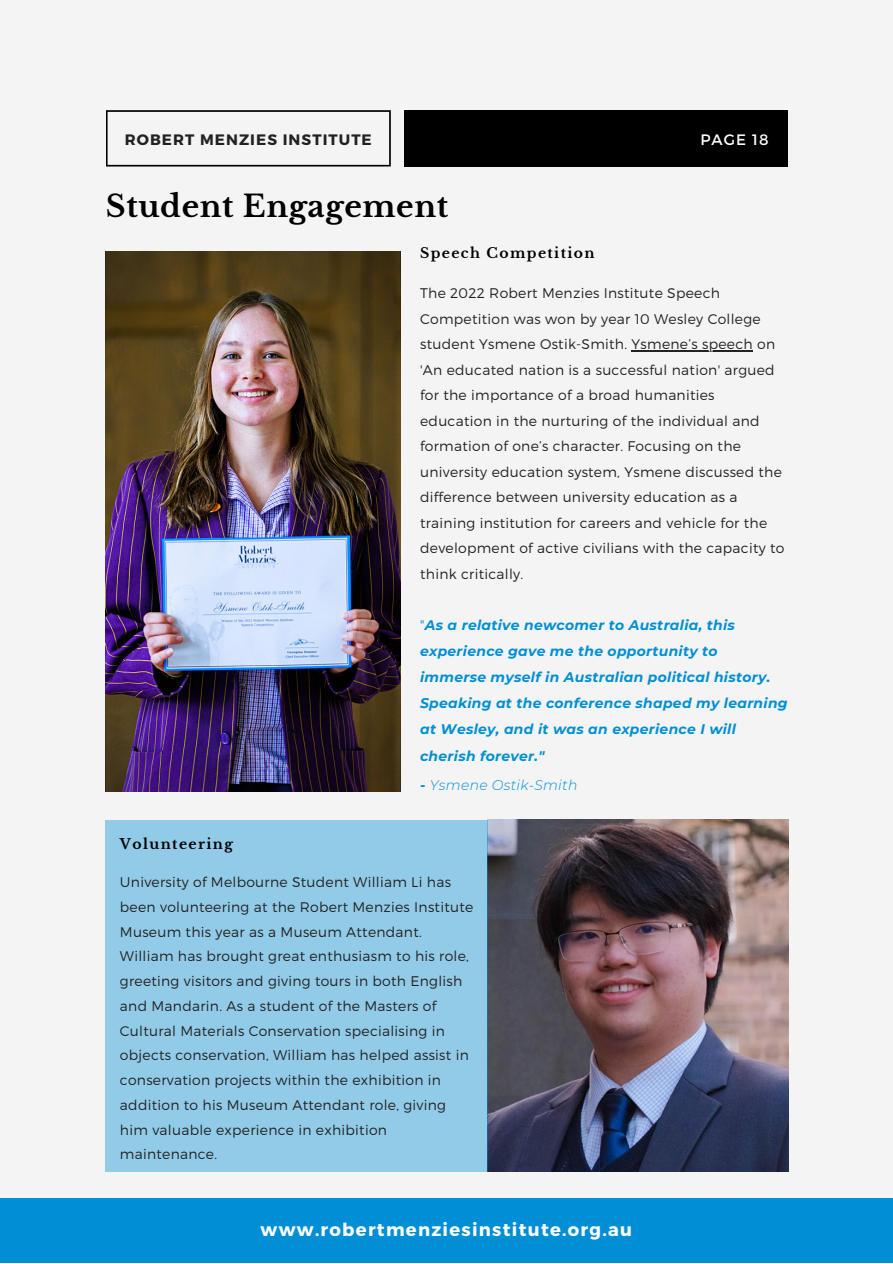
<style>
.page{position:relative;width:893px;height:1264px;background:#fff}
.page>*{position:absolute;margin:0;border:0;box-sizing:border-box;transform-origin:0 0}
.t1{font:700 30px "Libre Baskerville";letter-spacing:.02em;color:#000}
.t2{font:700 18px "Montserrat";letter-spacing:.07em;color:#fff}
.t3{font:700 15.15px "Montserrat";letter-spacing:.07em;color:#222}
.t4{font:15.15px "Montserrat";letter-spacing:.07em;color:#fff}
.t5{font:300 13.95px/25.5px "Montserrat";letter-spacing:.02em;color:#222}
.t6{font:italic 700 13.95px/26.1px "Montserrat";letter-spacing:.02em;color:#008fd5}
.t7{font:700 13.95px "Libre Baskerville";letter-spacing:.1em;color:#000}
.t8{font:italic 300 13.95px "Montserrat";letter-spacing:.02em;color:#008fd5}
.s1{font-weight:300;font-style:normal}
.s2{font-weight:700}
</style>
<div class="page">
<div style="left:0;top:0;width:892px;height:1262px;background:#f4f4f4"></div>
<img style="left:106px;top:251px;width:294px;height:540px">
<div style="left:0;top:1197px;width:892px;height:65px;background:#008fd5"></div>
<img style="left:487px;top:819px;width:301px;height:352px">
<div style="left:105px;top:820px;width:382px;height:351px;background:#92cbe7"></div>
<hr style="left:631px;top:350px;width:122px;height:1px;background:#222">
<svg style="left:106px;top:110px;width:285px;height:56px"></svg>
<div style="left:404px;top:110px;width:384px;height:56px;background:#000"></div>
<p class="t3" style="left:125px;top:130px;width:248px">ROBERT MENZIES INSTITUTE</p>
<p class="t4" style="left:700px;top:130px;width:70px">PAGE 18</p>
<p class="t1" style="left:106px;top:188px;width:344px">Student Engagement</p>
<p class="t7" style="left:420px;top:245px;width:176px">Speech Competition</p>
<p class="t7" style="left:120px;top:835px;width:114px">Volunteering</p>
<p class="t5" style="left:420px;top:280px;width:366px">The 2022 Robert Menzies Institute Speech Competition was won by year 10 Wesley College student Ysmene Ostik-Smith. Ysmene’s speech on 'An educated nation is a successful nation' argued for the importance of a broad humanities education in the nurturing of the individual and formation of one’s character. Focusing on the university education system, Ysmene discussed the difference between university education as a training institution for careers and vehicle for the development of active civilians with the capacity to think critically.</p>
<p class="t6" style="left:420px;top:611px;width:369px"><span class="s1">"</span>As a relative newcomer to Australia, this experience gave me the opportunity to<br>immerse myself in Australian political history.<br>Speaking at the conference shaped my learning at Wesley, and it was an experience I will cherish forever."</p>
<p class="t8" style="left:420px;top:776px;width:159px"><span class="s2">-</span> Ysmene Ostik-Smith</p>
<p class="t5" style="left:120px;top:869px;width:355px;line-height:24.8px">University of Melbourne Student William Li has been volunteering at the Robert Menzies Institute Museum this year as a Museum Attendant.<br>William has brought great enthusiasm to his role, greeting visitors and giving tours in both English and Mandarin. As a student of the Masters of Cultural Materials Conservation specialising in objects conservation, William has helped assist in conservation projects within the exhibition in addition to his Museum Attendant role, giving him valuable experience in exhibition maintenance.</p>
<p class="t2" style="left:260px;top:1218px;width:373px">www.robertmenziesinstitute.org.au</p>
</div>
